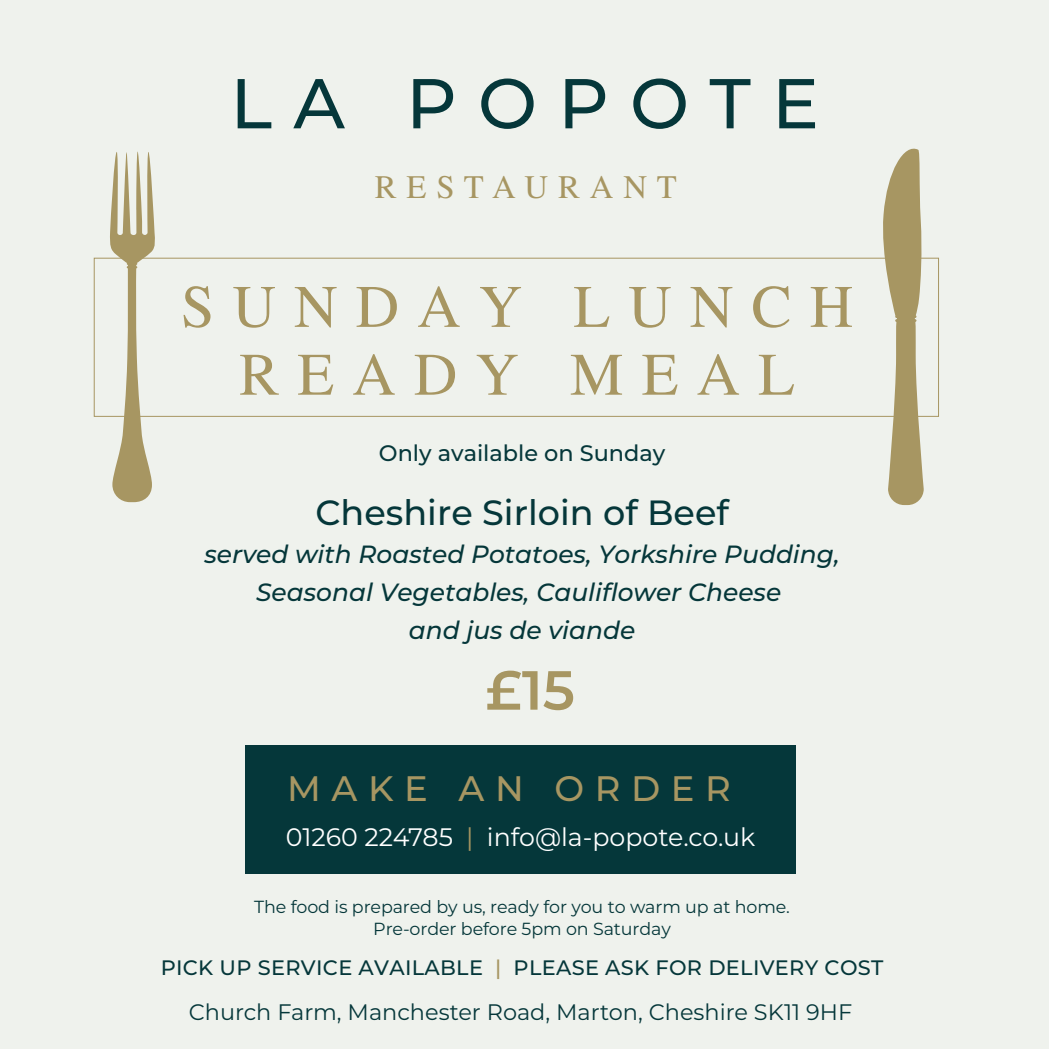
<style>
.page{position:relative;width:1049px;height:1049px;background:#eff2ed}
.page>*{position:absolute;margin:0;border:0;box-sizing:border-box;transform-origin:0 0}
.t1{font:500 70.25px "Montserrat";letter-spacing:.3em;color:#05373a}
.t2{font:60.25px/67.8px "STIX General";letter-spacing:.3em;color:#a79662;text-align:center}
.t3{font:600 55px "Montserrat";color:#a79662}
.t4{font:500 35.5px "Montserrat";letter-spacing:.3em;color:#a79662}
.t5{font:500 35px "Montserrat";color:#05373a}
.t6{font:32.75px "STIX General";letter-spacing:.3em;color:#a79662}
.t7{font:25.25px "Montserrat";color:#fff}
.t8{font:italic 500 25px/38.2px "Montserrat";color:#05373a;text-align:center}
.t9{font:22.5px "Montserrat";color:#05373a}
.t10{font:500 22.5px "Montserrat";color:#05373a}
.t11{font:500 21px "Montserrat";letter-spacing:.015em;color:#05373a}
.t12{font:17.5px/22.8px "Montserrat";letter-spacing:-.005em;color:#05373a;text-align:center}
.s1{color:#a79662}
</style>
<div class="page">
<div style="left:245px;top:746px;width:551px;height:128px;background:#05373a"></div>
<div style="left:94px;top:258px;width:845px;height:159px;border:1px solid #a79662"></div>
<svg style="left:109px;top:152px;width:47px;height:350px"></svg>
<svg style="left:880px;top:148px;width:44px;height:357px"></svg>
<h1 class="t1" style="left:230px;top:54px;width:590px">LA POPOTE</h1>
<h3 class="t6" style="left:375px;top:164px;width:304px">RESTAURANT</h3>
<h2 class="t2" style="left:181px;top:275px;width:674px">SUNDAY LUNCH<br>READY MEAL</h2>
<p class="t10" style="left:379px;top:437px;width:288px">Only available on Sunday</p>
<h3 class="t5" style="left:315px;top:488px;width:415px">Cheshire Sirloin of Beef</h3>
<p class="t8" style="left:204px;top:534px;width:637px">served with Roasted Potatoes, Yorkshire Pudding,<br>Seasonal Vegetables, Cauliflower Cheese<br>and jus de viande</p>
<h3 class="t3" style="left:486px;top:651px;width:91px">£15</h3>
<h3 class="t4" style="left:287px;top:763px;width:445px">MAKE AN ORDER</h3>
<p class="t7" style="left:286px;top:820px;width:471px">01260 224785 <span class="s1">|</span> info@la-popote.co.uk</p>
<p class="t12" style="left:254px;top:894px;width:537px">The food is prepared by us, ready for you to warm up at home.<br>Pre-order before 5pm on Saturday</p>
<p class="t11" style="left:161px;top:953px;width:724px">PICK UP SERVICE AVAILABLE <span class="s1">|</span> PLEASE ASK FOR DELIVERY COST</p>
<p class="t9" style="left:189px;top:996px;width:665px">Church Farm, Manchester Road, Marton, Cheshire SK11 9HF</p>
</div>
